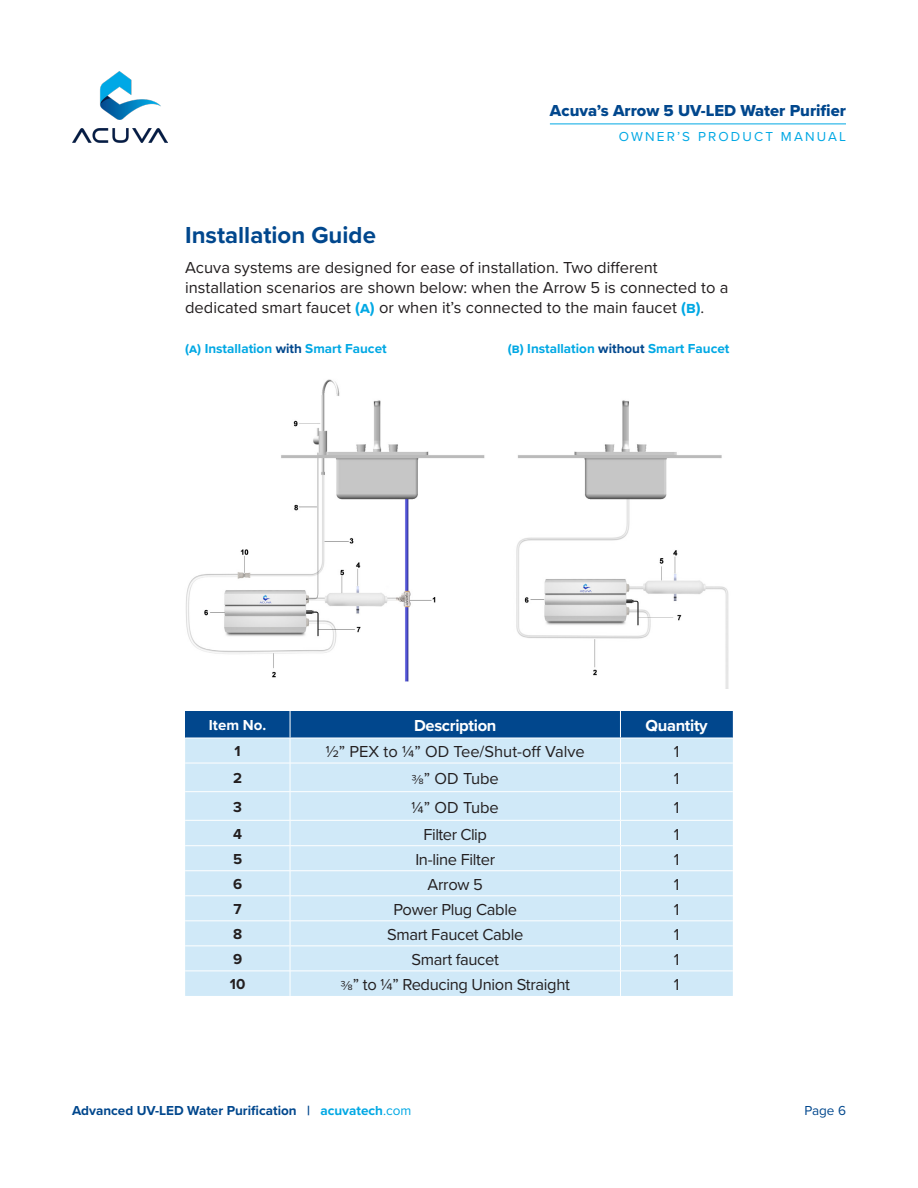
<style>
.page{position:relative;width:918px;height:1188px;background:#fff}
.page>*{position:absolute;margin:0;border:0;box-sizing:border-box;transform-origin:0 0}
.t1{font:700 24px "Proxima Nova";color:#01478d}
.Paragraph_Style_1{font:16.5px/19.8px "Proxima Nova";color:#231f20}
.Paragraph_Style_1-2{font:16.5px "Proxima Nova";letter-spacing:-.02em;color:#231f20}
.t2{font:16.5px "Proxima Nova Extrabld";color:#01478d}
.Paragraph_Style_1-3{font:700 16.5px "Proxima Nova";letter-spacing:-.02em;color:#fff}
.Paragraph_Style_1-4{font:16.5px "Proxima Nova";letter-spacing:-.03em;color:#231f20}
.Paragraph_Style_1-5{font:700 15px "Proxima Nova";color:#231f20}
.Paragraph_Style_1-6{font:700 15px "Proxima Nova";color:#fff}
.t3{font:700 13.5px "Proxima Nova";color:#00a8e4}
.t4{font:700 13.5px "Proxima Nova";color:#01478d}
.t5{font:13.5px "Proxima Nova";letter-spacing:.16em;color:#00a8e4}
.t6{font:13.5px "Proxima Nova";color:#01478d}
.s1{font-weight:700;color:#00a8e4}
.s2{color:#01478d}
.s3{font-size:13.5px}
.s4{color:#00a8e4}
.s5{font-weight:400;color:#00a8e4}
</style>
<div class="page">
<hr style="left:550px;top:124px;width:296px;height:1px;background:#00a8e4">
<img style="left:72px;top:72px;width:95px;height:71px">
<img style="left:186px;top:379px;width:543px;height:309px">
<div style="left:185px;top:711px;width:105px;height:27px;background:#01478d"></div>
<div style="left:185px;top:739px;width:105px;height:257px;background:#d0e9f8"></div>
<hr style="left:185px;top:791px;width:105px;height:1px;background:#fff">
<hr style="left:185px;top:845px;width:105px;height:1px;background:#fff">
<hr style="left:185px;top:895px;width:105px;height:1px;background:#fff">
<hr style="left:185px;top:945px;width:105px;height:1px;background:#fff">
<svg style="left:290px;top:711px;width:443px;height:285px;background:#bddaee"></svg>
<hr style="left:185px;top:763px;width:105px;height:1px;background:#fff">
<hr style="left:290px;top:763px;width:330px;height:1px;background:#fff">
<hr style="left:620px;top:763px;width:113px;height:1px;background:#fff">
<hr style="left:185px;top:820px;width:105px;height:1px;background:#fff">
<hr style="left:290px;top:820px;width:330px;height:1px;background:#fff">
<hr style="left:620px;top:820px;width:113px;height:1px;background:#fff">
<hr style="left:185px;top:871px;width:105px;height:1px;background:#fff">
<hr style="left:290px;top:871px;width:330px;height:1px;background:#fff">
<hr style="left:620px;top:871px;width:113px;height:1px;background:#fff">
<hr style="left:185px;top:921px;width:105px;height:1px;background:#fff">
<hr style="left:290px;top:921px;width:330px;height:1px;background:#fff">
<hr style="left:620px;top:921px;width:113px;height:1px;background:#fff">
<hr style="left:185px;top:971px;width:105px;height:1px;background:#fff">
<hr style="left:290px;top:971px;width:330px;height:1px;background:#fff">
<hr style="left:620px;top:971px;width:113px;height:1px;background:#fff">
<p class="t2" style="left:550px;top:98px;width:298px">Acuva’s Arrow 5 UV-LED Water Purifier</p>
<p class="t5" style="left:619px;top:127px;width:229px">OWNER’S PRODUCT MANUAL</p>
<p class="t1" style="left:185px;top:217px;width:192px">Installation Guide</p>
<p class="Paragraph_Style_1" style="left:185px;top:257px;width:545px">Acuva systems are designed for ease of installation. Two different installation scenarios are shown below: when the Arrow 5 is connected to a dedicated smart faucet <span class="s1">(a)</span> or when it’s connected to the main faucet <span class="s1">(b)</span>.</p>
<p class="t3" style="left:185px;top:338px;width:203px">(A) Installation <span class="s2">with</span> Smart Faucet</p>
<p class="t3" style="left:508px;top:338px;width:223px">(b) Installation <span class="s2">without</span> Smart Faucet</p>
<p class="Paragraph_Style_1-6" style="left:209px;top:714px;width:59px">Item No.</p>
<p class="Paragraph_Style_1-3" style="left:414px;top:713px;width:84px">Description</p>
<p class="Paragraph_Style_1-3" style="left:646px;top:713px;width:64px">Quantity</p>
<p class="Paragraph_Style_1-5" style="left:235px;top:740px;width:8px">1</p>
<p class="Paragraph_Style_1" style="left:326px;top:741px;width:261px">½” PEX to ¼” OD Tee/Shut-off Valve</p>
<p class="Paragraph_Style_1" style="left:674px;top:741px;width:7px">1</p>
<p class="Paragraph_Style_1-5" style="left:233px;top:767px;width:10px">2</p>
<p class="Paragraph_Style_1" style="left:412px;top:768px;width:89px"><span class="s3">⅜</span>” OD Tube</p>
<p class="Paragraph_Style_1" style="left:674px;top:768px;width:7px">1</p>
<p class="Paragraph_Style_1-5" style="left:233px;top:796px;width:10px">3</p>
<p class="Paragraph_Style_1" style="left:412px;top:796px;width:89px">¼” OD Tube</p>
<p class="Paragraph_Style_1" style="left:674px;top:796px;width:7px">1</p>
<p class="Paragraph_Style_1-5" style="left:233px;top:823px;width:10px">4</p>
<p class="Paragraph_Style_1-4" style="left:424px;top:822px;width:65px">Filter Clip</p>
<p class="Paragraph_Style_1" style="left:674px;top:823px;width:7px">1</p>
<p class="Paragraph_Style_1-5" style="left:233px;top:848px;width:11px">5</p>
<p class="Paragraph_Style_1-2" style="left:415px;top:847px;width:81px">In-line Filter</p>
<p class="Paragraph_Style_1" style="left:674px;top:849px;width:7px">1</p>
<p class="Paragraph_Style_1-5" style="left:233px;top:873px;width:11px">6</p>
<p class="Paragraph_Style_1" style="left:428px;top:874px;width:57px">Arrow 5</p>
<p class="Paragraph_Style_1" style="left:674px;top:874px;width:7px">1</p>
<p class="Paragraph_Style_1-5" style="left:234px;top:898px;width:10px">7</p>
<p class="Paragraph_Style_1-2" style="left:393px;top:897px;width:125px">Power Plug Cable</p>
<p class="Paragraph_Style_1" style="left:674px;top:899px;width:7px">1</p>
<p class="Paragraph_Style_1-5" style="left:233px;top:923px;width:11px">8</p>
<p class="Paragraph_Style_1-2" style="left:387px;top:922px;width:138px">Smart Faucet Cable</p>
<p class="Paragraph_Style_1" style="left:674px;top:924px;width:7px">1</p>
<p class="Paragraph_Style_1-5" style="left:233px;top:948px;width:11px">9</p>
<p class="Paragraph_Style_1-2" style="left:412px;top:947px;width:89px">Smart faucet</p>
<p class="Paragraph_Style_1" style="left:674px;top:949px;width:7px">1</p>
<p class="Paragraph_Style_1-5" style="left:230px;top:973px;width:17px">10</p>
<p class="Paragraph_Style_1-2" style="left:341px;top:972px;width:231px"><span class="s3">⅜</span>” to ¼” Reducing Union Straight</p>
<p class="Paragraph_Style_1" style="left:674px;top:974px;width:7px">1</p>
<p class="t4" style="left:72px;top:1101px;width:341px">Advanced UV-LED Water Purification | <span class="s4">acuvatech</span><span class="s5">.com</span></p>
<p class="t6" style="left:804px;top:1101px;width:43px">Page 6</p>
</div>
